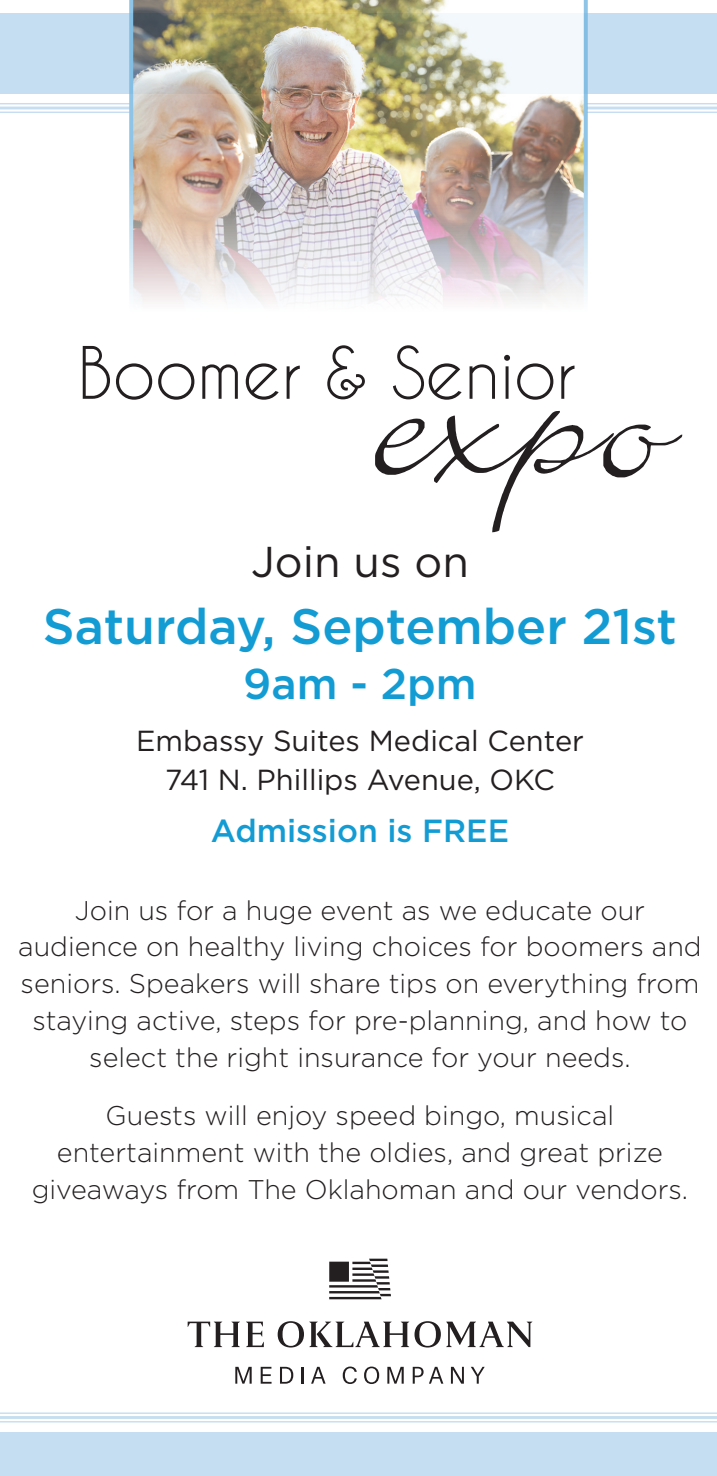
<style>
.page{position:relative;width:717px;height:1476px;background:#fff}
.page>*{position:absolute;margin:0;border:0;box-sizing:border-box;transform-origin:0 0}
.t1{font:187.4px "Elegant";color:#231f20;scale:1.37 1}
.t2{font:67.6px "Caviar Dreams";color:#231f20}
.t3{font:500 49.8px "Gotham";color:#139cd3}
.t4{font:43px "Gotham";color:#231f20}
.t5{font:500 43px "Gotham";color:#139cd3}
.t6{font:500 32px "Gotham";color:#139cd3}
.t7{font:29px/38.8px "Gotham";color:#231f20;text-align:center}
.t8{font:300 27px/36.8px "Gotham";color:#231f20;text-align:center}
</style>
<div class="page">
<svg style="left:329px;top:1259px;width:62px;height:40px"></svg>
<svg style="left:235px;top:1367px;width:17px;height:17px"></svg>
<svg style="left:261px;top:1367px;width:11px;height:17px"></svg>
<svg style="left:280px;top:1367px;width:13px;height:17px"></svg>
<hr style="left:301px;top:1367px;width:3px;height:17px;background:#231f20">
<svg style="left:311px;top:1367px;width:15px;height:17px"></svg>
<svg style="left:343px;top:1367px;width:14px;height:17px"></svg>
<svg style="left:364px;top:1367px;width:15px;height:17px"></svg>
<svg style="left:387px;top:1367px;width:17px;height:17px"></svg>
<svg style="left:413px;top:1367px;width:30px;height:17px"></svg>
<svg style="left:451px;top:1367px;width:13px;height:17px"></svg>
<svg style="left:471px;top:1367px;width:14px;height:17px"></svg>
<svg style="left:188px;top:1321px;width:344px;height:27px"></svg>
<hr style="left:0;top:103px;width:130px;height:1px;background:#c6def1">
<hr style="left:0;top:107px;width:130px;height:2px;background:#c6def1">
<hr style="left:0;top:112px;width:130px;height:1px;background:#c6def1">
<hr style="left:587px;top:103px;width:130px;height:1px;background:#c6def1">
<hr style="left:587px;top:107px;width:130px;height:2px;background:#c6def1">
<hr style="left:587px;top:112px;width:130px;height:1px;background:#c6def1">
<div style="left:0;top:14px;width:717px;height:80px;background:#c6def1"></div>
<hr style="left:0;top:1421px;width:717px;height:1px;background:#c6def1">
<hr style="left:0;top:1416px;width:717px;height:3px;background:#c6def1">
<hr style="left:0;top:1413px;width:717px;height:1px;background:#c6def1">
<div style="left:0;top:1432px;width:717px;height:44px;background:#c6def1"></div>
<img style="left:127px;top:0;width:463px;height:302px">
<h2 class="t2" style="left:78px;top:333px;width:500px">Boomer &amp; Senior</h2>
<h1 class="t1" style="left:385px;top:318px;width:215px">expo</h1>
<h3 class="t4" style="left:251px;top:534px;width:219px">Join us on</h3>
<h3 class="t3" style="left:43px;top:594px;width:636px">Saturday, September 21st</h3>
<h3 class="t5" style="left:243px;top:656px;width:235px">9am - 2pm</h3>
<p class="t7" style="left:136px;top:721px;width:449px">Embassy Suites Medical Center<br>741 N. Phillips Avenue, OKC</p>
<p class="t6" style="left:211px;top:809px;width:300px">Admission is FREE</p>
<p class="t8" style="left:18px;top:891px;width:685px">Join us for a huge event as we educate our audience on healthy living choices for boomers and seniors. Speakers will share tips on everything from staying active, steps for pre-planning, and how to select the right insurance for your needs.</p>
<p class="t8" style="left:32px;top:1097px;width:658px">Guests will enjoy speed bingo, musical entertainment with the oldies, and great prize giveaways from The Oklahoman and our vendors.</p>
</div>
